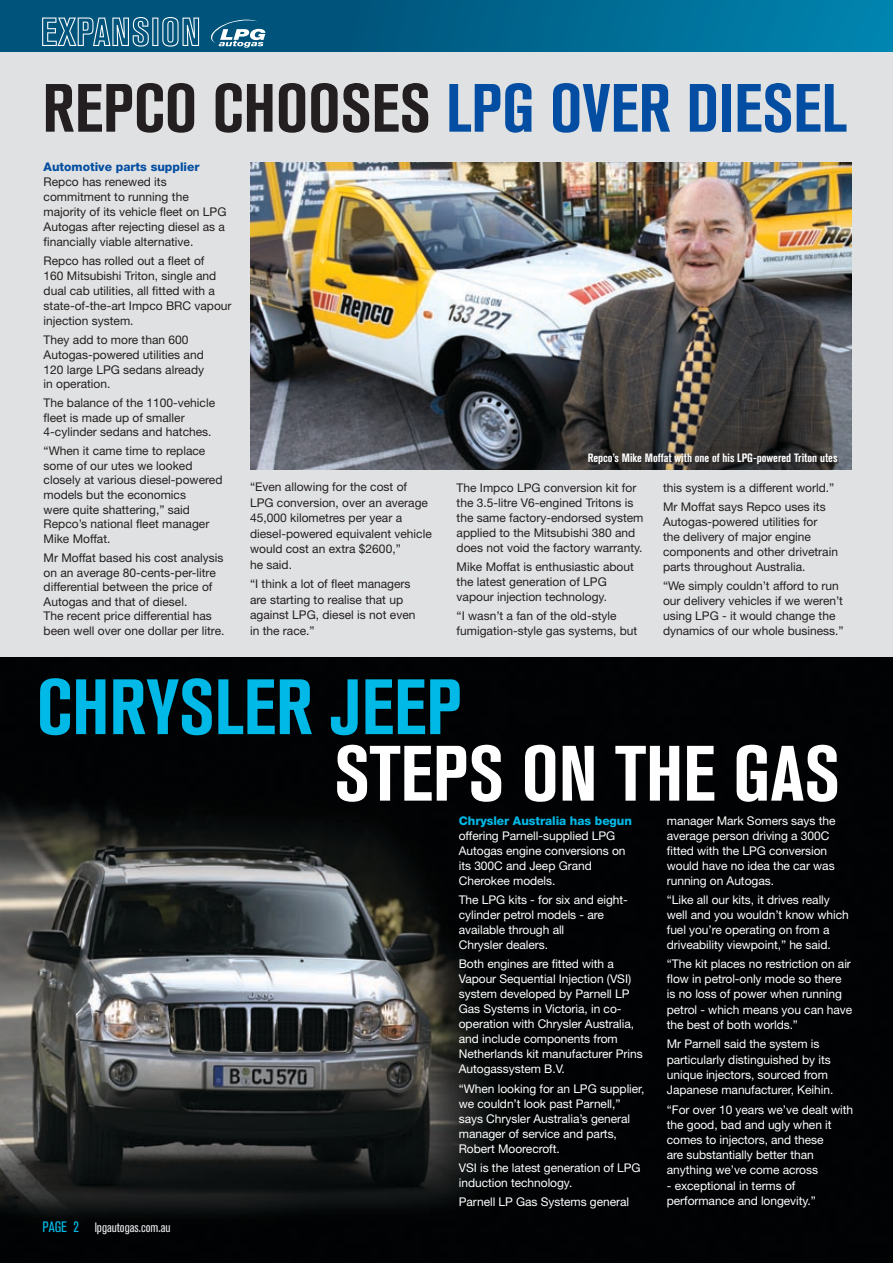
<style>
.page{position:relative;width:893px;height:1263px;background:#fff}
.page>*{position:absolute;margin:0;border:0;box-sizing:border-box;transform-origin:0 0}
.t1{font:700 condensed 77.55px "Akzidenz Grotesk BQ";color:#fff}
.t2{font:700 condensed 77.55px "Akzidenz Grotesk BQ";color:#00b9e7}
.t3{font:700 condensed 67.5px "Akzidenz Grotesk BQ";color:#034ea2}
.t4{font:condensed 13.5px "Akzidenz Grotesk BQ";color:#e6e7e8}
.t5{font:12px/15px "Helvetica Neue";color:#231f20}
.t6{font:12px/15px "Helvetica Neue";letter-spacing:-.005em;color:#fff}
.t7{font:700 condensed 12px "Akzidenz Grotesk BQ";color:#fff}
.t8{font:800 12px "Helvetica Neue";letter-spacing:-.005em;color:#00b9e7}
.t9{font:800 12px "Helvetica Neue";color:#034ea2}
.s1{color:#231f20}
.s2{font-size:15px;color:#00b9e7}
</style>
<div class="page">
<img style="left:0;top:657px;width:893px;height:606px">
<div style="left:0;top:45px;width:893px;height:612px;background:#e0e1e2"></div>
<div style="left:0;top:0;width:893px;height:51px;background:linear-gradient(to right,#00486f,#007ea8)"></div>
<svg style="left:42px;top:17px;width:157px;height:30px;background:#3e7d9b"></svg>
<svg style="left:208px;top:17px;width:57px;height:31px;background:#41809d"></svg>
<img style="left:251px;top:163px;width:600px;height:306px">
<div style="left:589px;top:454px;width:249px;height:11px;background:#231f20;opacity:.75"></div>
<h2 class="t3" style="left:43px;top:70px;width:806px"><span class="s1">REPCO CHOOSES</span> LPG OVER DIESEL</h2>
<p class="t9" style="left:44px;top:159px;width:158px">Automotive parts supplier</p>
<p class="t5" style="left:44px;top:174px;width:184px">Repco has renewed its commitment to running the majority of its vehicle fleet on LPG<br>Autogas after rejecting diesel as a financially viable alternative.</p>
<p class="t5" style="left:44px;top:253px;width:190px">Repco has rolled out a fleet of<br>160 Mitsubishi Triton, single and dual cab utilities, all fitted with a state-of-the-art Impco BRC vapour injection system.</p>
<p class="t5" style="left:44px;top:332px;width:162px">They add to more than 600<br>Autogas-powered utilities and<br>120 large LPG sedans already in operation.</p>
<p class="t5" style="left:44px;top:395px;width:173px">The balance of the 1100-vehicle fleet is made up of smaller<br>4-cylinder sedans and hatches.</p>
<p class="t5" style="left:44px;top:443px;width:180px">“When it came time to replace some of our utes we looked closely at various diesel-powered models but the economics<br>were quite shattering,” said<br>Repco’s national fleet manager<br>Mike Moffat.</p>
<p class="t5" style="left:44px;top:550px;width:182px">Mr Moffat based his cost analysis on an average 80-cents-per-litre differential between the price of Autogas and that of diesel.<br>The recent price differential has been well over one dollar per litre.</p>
<p class="t7" style="left:588px;top:451px;width:251px">Repco’s Mike Moffat with one of his LPG-powered Triton utes</p>
<p class="t5" style="left:457px;top:480px;width:188px">The Impco LPG conversion kit for the 3.5-litre V6-engined Tritons is the same factory-endorsed system applied to the Mitsubishi 380 and does not void the factory warranty.</p>
<p class="t5" style="left:457px;top:559px;width:179px">Mike Moffat is enthusiastic about the latest generation of LPG vapour injection technology.</p>
<p class="t5" style="left:457px;top:608px;width:182px">“I wasn’t a fan of the old-style fumigation-style gas systems, but</p>
<p class="t5" style="left:250px;top:479px;width:183px;line-height:15.5px">“Even allowing for the cost of<br>LPG conversion, over an average<br>45,000 kilometres per year a diesel-powered equivalent vehicle would cost an extra $2600,”<br>he said.</p>
<p class="t5" style="left:250px;top:576px;width:167px;line-height:15.5px">“I think a lot of fleet managers are starting to realise that up against LPG, diesel is not even in the race.”</p>
<p class="t5" style="left:663px;top:477px;width:173px;line-height:19.2px">this system is a different world.”<br>Mr Moffat says Repco uses its</p>
<p class="t5" style="left:663px;top:514px;width:176px">Autogas-powered utilities for<br>the delivery of major engine components and other drivetrain parts throughout Australia.</p>
<p class="t5" style="left:663px;top:578px;width:182px">“We simply couldn’t afford to run our delivery vehicles if we weren’t using LPG - it would change the dynamics of our whole business.”</p>
<h1 class="t2" style="left:37px;top:663px;width:427px">CHRYSLER JEEP</h1>
<h1 class="t1" style="left:334px;top:729px;width:507px">STEPS ON THE GAS</h1>
<p class="t4" style="left:43px;top:1219px;width:130px"><span class="s2">PAGE 2</span> lpgautogas.com.au</p>
<p class="t8" style="left:459px;top:813px;width:175px">Chrysler Australia has begun</p>
<p class="t6" style="left:459px;top:828px;width:168px">offering Parnell-supplied LPG<br>Autogas engine conversions on its 300C and Jeep Grand<br>Cherokee models.</p>
<p class="t6" style="left:459px;top:892px;width:170px">The LPG kits - for six and eight&shy;cylinder petrol models - are available through all<br>Chrysler dealers.</p>
<p class="t6" style="left:459px;top:956px;width:185px">Both engines are fitted with a<br>Vapour Sequential Injection (VSI) system developed by Parnell LP<br>Gas Systems in Victoria, in co&shy;operation with Chrysler Australia, and include components from<br>Netherlands kit manufacturer Prins<br>Autogassystem B.V.</p>
<p class="t6" style="left:459px;top:1081px;width:187px">“When looking for an LPG supplier, we couldn’t look past Parnell,” says Chrysler Australia’s general manager of service and parts,<br>Robert Moorecroft.</p>
<p class="t6" style="left:459px;top:1160px;width:183px">VSI is the latest generation of LPG induction technology.</p>
<p class="t6" style="left:459px;top:1194px;width:172px">Parnell LP Gas Systems general</p>
<p class="t6" style="left:667px;top:813px;width:170px">manager Mark Somers says the average person driving a 300C fitted with the LPG conversion would have no idea the car was running on Autogas.</p>
<p class="t6" style="left:667px;top:892px;width:183px">“Like all our kits, it drives really well and you wouldn’t know which fuel you’re operating on from a driveability viewpoint,” he said.</p>
<p class="t6" style="left:667px;top:956px;width:187px">“The kit places no restriction on air flow in petrol-only mode so there is no loss of power when running petrol - which means you can have the best of both worlds.”</p>
<p class="t6" style="left:667px;top:1036px;width:168px">Mr Parnell said the system is particularly distinguished by its unique injectors, sourced from<br>Japanese manufacturer, Keihin.</p>
<p class="t6" style="left:667px;top:1101px;width:188px">“For over 10 years we’ve dealt with the good, bad and ugly when it comes to injectors, and these<br>are substantially better than anything we’ve come across</p>
<p class="t6" style="left:667px;top:1177px;width:151px;line-height:15.6px">- exceptional in terms of performance and longevity.”</p>
</div>
